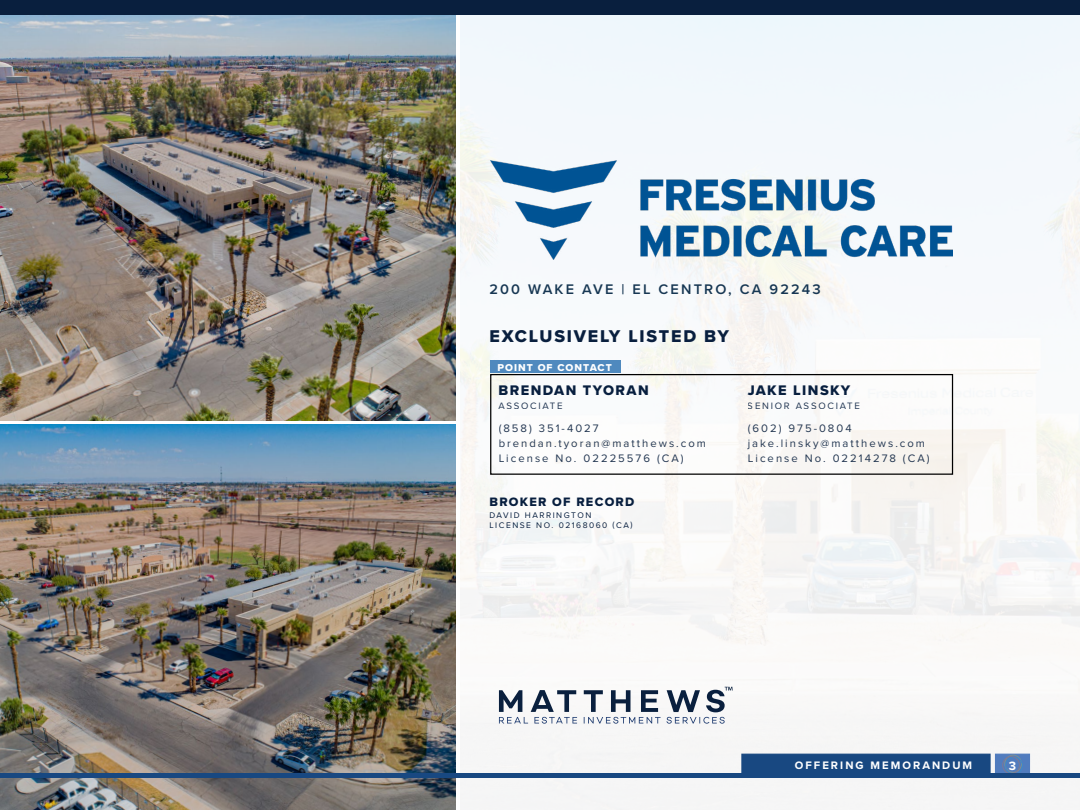
<style>
.page{position:relative;width:1080px;height:810px;background:#fff}
.page>*{position:absolute;margin:0;border:0;box-sizing:border-box;transform-origin:0 0}
.t1{font:17.62px "Proxima Nova Extrabld";letter-spacing:.1em;color:#091f3e}
.t2{font:600 14.38px "Proxima Nova";letter-spacing:.15em;color:#173753}
.t3{font:14.38px "Proxima Nova Extrabld";letter-spacing:.1em;color:#081f3f}
.t4{font:12.62px "Proxima Nova Extrabld";letter-spacing:.1em;color:#081f3f}
.t5{font:700 12.5px "Proxima Nova";color:#fff}
.t6{font:11.25px/15px "Proxima Nova";letter-spacing:.18em;color:#0a203e}
.t7{font:700 11.25px "Proxima Nova";letter-spacing:.18em;color:#fff}
.t8{font:10.38px "Proxima Nova Extrabld";letter-spacing:.1em;color:#fff}
.t9{font:9.62px "Proxima Nova";letter-spacing:.18em;color:#081f3f}
.t10{font:8.38px/10.4px "Proxima Nova";letter-spacing:.18em;color:#081f3f}
</style>
<div class="page">
<img style="left:460px;top:14px;width:620px;height:795px">
<svg style="left:499px;top:687px;width:234px;height:37px"></svg>
<img style="left:0;top:14px;width:455px;height:406px">
<div style="left:0;top:0;width:1080px;height:14px;background:#091f3e"></div>
<img style="left:0;top:425px;width:455px;height:385px">
<div style="left:741px;top:754px;width:250px;height:22px;background:#184881"></div>
<div style="left:995px;top:754px;width:35px;height:22px;background:#517cbe"></div>
<div style="left:1004px;top:755px;width:18px;height:18px;border:1px solid #fbc80a;border-radius:50%"></div>
<div style="left:1005px;top:757px;width:18px;height:18px;border:1px solid #0aaee6;border-radius:50%"></div>
<div style="left:1002px;top:756px;width:18px;height:18px;border:1px solid #f87121;border-radius:50%"></div>
<div style="left:0;top:773px;width:1080px;height:5px;background:#184881"></div>
<div style="left:490px;top:374px;width:463px;height:101px;border:1px solid #000"></div>
<div style="left:490px;top:360px;width:131px;height:13px;background:#4f89be"></div>
<img style="left:491px;top:161px;width:461px;height:99px">
<p class="t2" style="left:490px;top:278px;width:333px">200 WAKE AVE | EL CENTRO, CA 92243</p>
<h1 class="t1" style="left:490px;top:323px;width:241px">EXCLUSIVELY LISTED BY</h1>
<p class="t8" style="left:497px;top:360px;width:116px">POINT OF CONTACT</p>
<p class="t3" style="left:499px;top:380px;width:152px">BRENDAN TYORAN</p>
<p class="t9" style="left:499px;top:398px;width:66px">ASSOCIATE</p>
<p class="t6" style="left:499px;top:421px;width:209px">(858) 351-4027 brendan.tyoran@matthews.com<br>License No. 02225576 (CA)</p>
<p class="t4" style="left:490px;top:492px;width:146px">BROKER OF RECORD</p>
<p class="t10" style="left:490px;top:509px;width:145px">DAVID HARRINGTON<br>LICENSE NO. 02168060 (CA)</p>
<p class="t3" style="left:748px;top:380px;width:104px">JAKE LINSKY</p>
<p class="t9" style="left:748px;top:398px;width:114px">SENIOR ASSOCIATE</p>
<p class="t6" style="left:748px;top:421px;width:183px">(602) 975-0804 jake.linsky@matthews.com<br>License No. 02214278 (CA)</p>
<p class="t7" style="left:795px;top:756px;width:179px">OFFERING MEMORANDUM</p>
<p class="t5" style="left:1009px;top:756px;width:9px">3</p>
</div>
